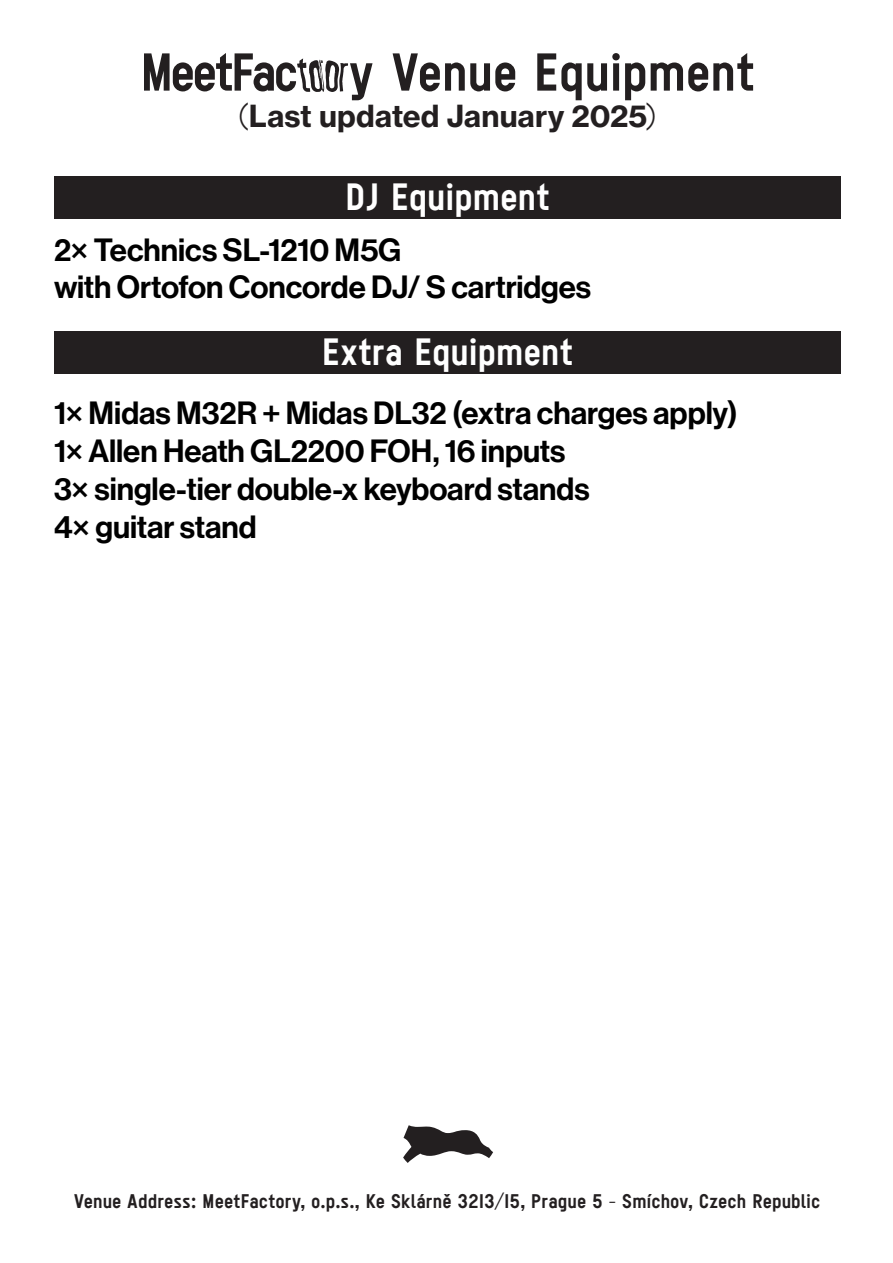
<style>
.page{position:relative;width:893px;height:1263px;background:#fff}
.page>*{position:absolute;margin:0;border:0;box-sizing:border-box;transform-origin:0 0}
.t1{font:52.5px "MF Grotesk New";letter-spacing:-.005em;color:#231f20}
.t2{font:37.5px "MF Grotesk New";color:#fff}
.t3{font:31.5px/37.8px "N Haas Grotesk DS Pro 65 Md";color:#000}
.t4{font:30px "N Haas Grotesk TX Pro 75 Bd";color:#231f20}
.t5{font:19.5px "MF Grotesk New";color:#231f20}
.s1{font-family:"MF Grotesk New"}
</style>
<div class="page">
<div style="left:54px;top:176px;width:787px;height:43px;background:#231f20"></div>
<div style="left:54px;top:332px;width:787px;height:42px;background:#231f20"></div>
<h1 class="t1" style="left:140px;top:42px;width:617px">(MF6) Venue Equipment</h1>
<p class="t4" style="left:238px;top:97px;width:421px"><span class="s1">(</span>Last updated January 2025<span class="s1">)</span></p>
<p class="t2" style="left:345px;top:175px;width:206px">DJ Equipment</p>
<p class="t3" style="left:54px;top:231px;width:539px">2× Technics SL-1210 M5G<br>with Ortofon Concorde DJ/ S cartridges</p>
<p class="t2" style="left:322px;top:331px;width:253px">Extra Equipment</p>
<p class="t3" style="left:54px;top:395px;width:685px">1× Midas M32R + Midas DL32 (extra charges apply)<br>1× Allen Heath GL2200 FOH, 16 inputs<br>3× single-tier double-x keyboard stands<br>4× guitar stand</p>
<h1 class="t1" style="left:399px;top:1114px;width:98px">(pig)</h1>
<p class="t5" style="left:74px;top:1190px;width:748px">Venue Address: MeetFactory, o.p.s., Ke Sklárně 3213/15, Prague 5 - Smíchov, Czech Republic</p>
</div>
